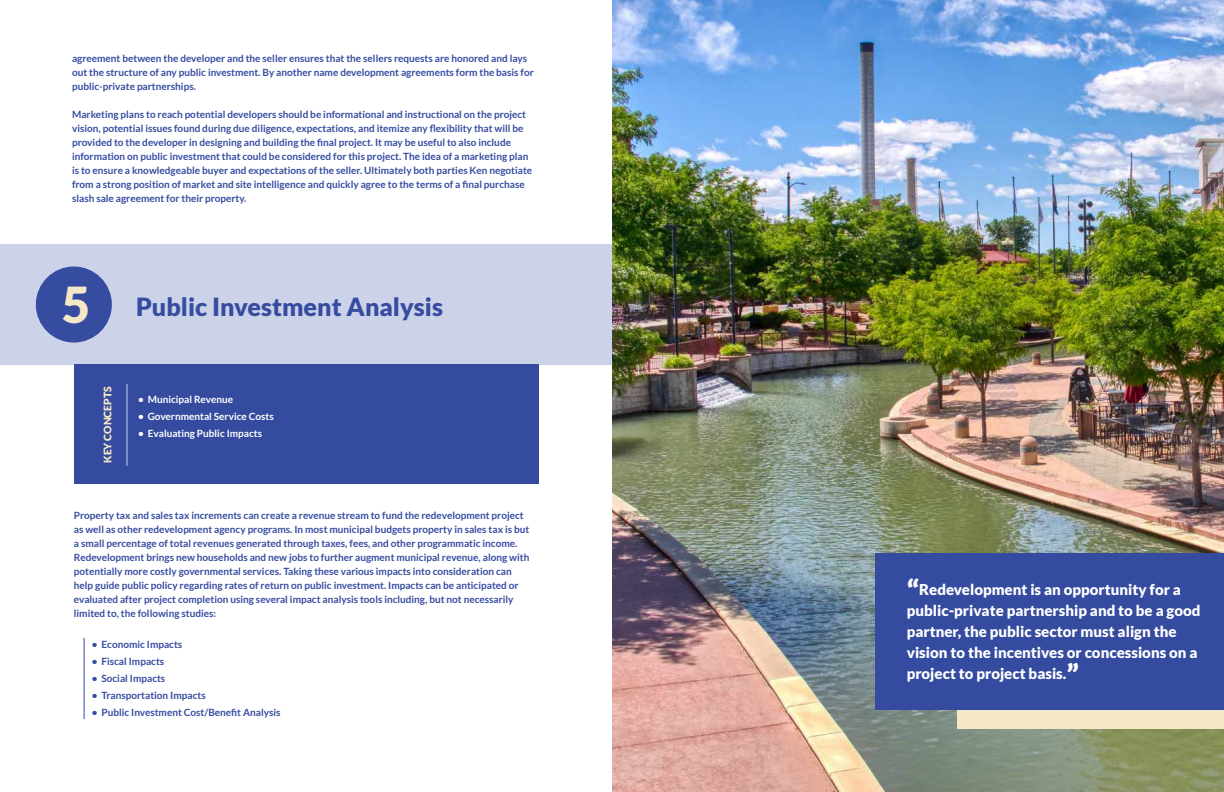
<style>
.page{position:relative;width:1224px;height:792px;background:#fff}
.page>*{position:absolute;margin:0;border:0;box-sizing:border-box;transform-origin:0 0}
.t1{font:900 25px "Lato";color:#364ca1}
.t2{font:900 15px/21px "Lato";color:#fff}
.t3{font:900 10.4px "Lato";color:#f4e8c6}
.t4{font:700 10px/14px "Lato";color:#364ca1}
.t5{font:700 10px "Lato";color:#fff}
.s1{font-size:49.5px;color:#f4e8c6}
.s2{color:#354b9f}
.s3{font-size:30px}
</style>
<div class="page">
<div style="left:0;top:244px;width:612px;height:120px;background:#ccd3e8"></div>
<div style="left:36px;top:267px;width:76px;height:76px;background:#364ca1;border-radius:50%"></div>
<div style="left:74px;top:364px;width:465px;height:120px;background:#354b9f"></div>
<hr style="left:126px;top:384px;width:2px;height:82px;background:#ccd3e8">
<hr style="left:84px;top:638px;width:1px;height:81px;background:#364ca1">
<img style="left:612px;top:0;width:612px;height:792px">
<div style="left:876px;top:554px;width:348px;height:156px;background:#354b9f"></div>
<div style="left:958px;top:710px;width:266px;height:19px;background:#f4e8c6"></div>
<p class="t4" style="left:72px;top:51px;width:463px">agreement between the developer and the seller ensures that the sellers requests are honored and lays out the structure of any public investment. By another name development agreements form the basis for public-private partnerships.</p>
<p class="t4" style="left:72px;top:107px;width:462px">Marketing plans to reach potential developers should be informational and instructional on the project vision, potential issues found during due diligence, expectations, and itemize any flexibility that will be provided to the developer in designing and building the final project. It may be useful to also include information on public investment that could be considered for this project. The idea of a marketing plan is to ensure a knowledgeable buyer and expectations of the seller. Ultimately both parties Ken negotiate from a strong position of market and site intelligence and quickly agree to the terms of a final purchase slash sale agreement for their property.</p>
<h1 class="t1" style="left:62px;top:292px;width:383px"><span class="s1">5</span> Public Investment Analysis</h1>
<p class="t3" style="left:102px;top:463px;width:78px;rotate:-90deg">KEY CONCEPTS</p>
<p class="t5" style="left:138px;top:394px;width:96px">• Municipal Revenue</p>
<p class="t5" style="left:138px;top:411px;width:137px">• Governmental Service Costs</p>
<p class="t5" style="left:138px;top:428px;width:126px">• Evaluating Public Impacts</p>
<p class="t4" style="left:74px;top:508px;width:457px">Property tax and sales tax increments can create a revenue stream to fund the redevelopment project as well as other redevelopment agency programs. In most municipal budgets property in sales tax is but a small percentage of total revenues generated through taxes, fees, and other programmatic income.<br>Redevelopment brings new households and new jobs to further augment municipal revenue, along with potentially more costly governmental services. Taking these various impacts into consideration can help guide public policy regarding rates of return on public investment. Impacts can be anticipated or evaluated after project completion using several impact analysis tools including, but not necessarily limited to, the following studies:</p>
<p class="t4" style="left:92px;top:637px;width:92px"><span class="s2">•</span> Economic Impacts</p>
<p class="t4" style="left:92px;top:654px;width:74px"><span class="s2">•</span> Fiscal Impacts</p>
<p class="t4" style="left:92px;top:671px;width:75px"><span class="s2">•</span> Social Impacts</p>
<p class="t4" style="left:92px;top:688px;width:115px"><span class="s2">•</span> Transportation Impacts</p>
<p class="t4" style="left:92px;top:705px;width:190px"><span class="s2">•</span> Public Investment Cost/Benefit Analysis</p>
<h2 class="t2" style="left:907px;top:579px;width:295px"><span class="s3">“</span>Redevelopment is an opportunity for a public-private partnership and to be a good partner, the public sector must align the vision to the incentives or concessions on a project to project basis.<span class="s3">”</span></h2>
</div>
